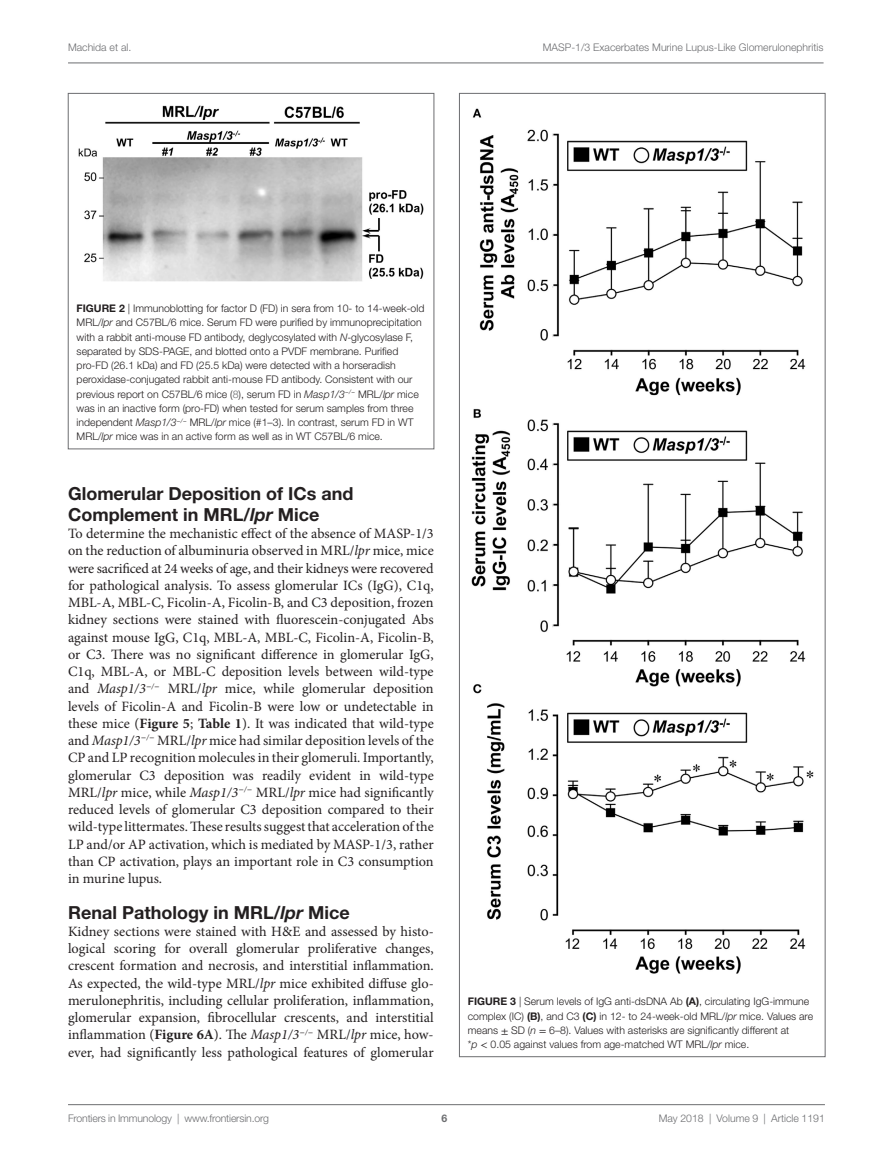
<style>
.page{position:relative;width:893px;height:1170px;background:#fff}
.page>*{position:absolute;margin:0;border:0;box-sizing:border-box;transform-origin:0 0}
.t1{font:700 18px/21px "Helvetica Neue LT Std";color:#231f20}
.t2{font:14.25px/17.2px "Minion Pro";color:#231f20;text-align:justify}
.t3{font:300 10.5px/14.2px "Helvetica Neue LT Std";color:#231f20}
.t4{font:300 10.5px "Helvetica Neue LT Std";color:#6c6d70}
.t5{font:700 10.5px "Helvetica Neue LT Std";color:#6c6d70}
.s1{font-weight:700}
.s2{font-style:italic}
.s3{color:#6c6d70}
.s4{font-family:"STIX General";font-weight:400}
</style>
<div class="page">
<img style="left:471px;top:108px;width:343px;height:866px">
<img style="left:78px;top:105px;width:346px;height:177px">
<div style="left:68px;top:93px;width:366px;height:356px;border:1px solid #6c6d70"></div>
<hr style="left:68px;top:63px;width:756px;height:1px;background:#6c6d70">
<hr style="left:68px;top:1104px;width:757px;height:1px;background:#6c6d70">
<p class="t4" style="left:68px;top:41px;width:65px">Machida et al.</p>
<p class="t4" style="left:543px;top:41px;width:282px">MASP-1/3 Exacerbates Murine Lupus-Like Glomerulonephritis</p>
<p class="t3" style="left:77px;top:301px;width:349px"><span class="s1">Figure 2</span> | Immunoblotting for factor D (FD) in sera from 10- to 14-week-old MRL/<span class="s2">lpr</span> and C57BL/6 mice. Serum FD were purified by immunoprecipitation with a rabbit anti-mouse FD antibody, deglycosylated with <span class="s2">N</span>-glycosylase F, separated by SDS-PAGE, and blotted onto a PVDF membrane. Purified pro-FD (26.1 kDa) and FD (25.5 kDa) were detected with a horseradish peroxidase-conjugated rabbit anti-mouse FD antibody. Consistent with our previous report on C57BL/6 mice (<span class="s3">8</span>), serum FD in <span class="s2">Masp1/3</span><sup>−</sup><sup>/</sup><sup>−</sup> MRL/<span class="s2">lpr</span> mice was in an inactive form (pro-FD) when tested for serum samples from three independent <span class="s2">Masp1/3</span><sup>−</sup><sup>/</sup><sup>−</sup> MRL/<span class="s2">lpr</span> mice (#1–3). In contrast, serum FD in WT MRL/<span class="s2">lpr</span> mice was in an active form as well as in WT C57BL/6 mice.</p>
<p class="t1" style="left:68px;top:482px;width:287px">Glomerular Deposition of ICs and<br>Complement in MRL/<span class="s2">lpr</span> Mice</p>
<p class="t2" style="left:68px;top:525px;width:367px">To determine the mechanistic effect of the absence of MASP-1/3 on the reduction of albuminuria observed in MRL/<span class="s2">lpr</span> mice, mice were sacrificed at 24 weeks of age, and their kidneys were recovered for pathological analysis. To assess glomerular ICs (IgG), C1q, MBL-A, MBL-C, Ficolin-A, Ficolin-B, and C3 deposition, frozen kidney sections were stained with fluorescein-conjugated Abs against mouse IgG, C1q, MBL-A, MBL-C, Ficolin-A, Ficolin-B, or C3. There was no significant difference in glomerular IgG, C1q, MBL-A, or MBL-C deposition levels between wild-type and <span class="s2">Masp1/3</span><sup>−</sup><sup>/</sup><sup>−</sup> MRL/<span class="s2">lpr</span> mice, while glomerular deposition levels of Ficolin-A and Ficolin-B were low or undetectable in these mice (<span class="s1">Figure 5</span>; <span class="s1">Table 1</span>). It was indicated that wild-type and <span class="s2">Masp1/3</span><sup>−</sup><sup>/</sup><sup>−</sup> MRL/<span class="s2">lpr</span> mice had similar deposition levels of the CP and LP recognition molecules in their glomeruli. Importantly, glomerular C3 deposition was readily evident in wild-type MRL/<span class="s2">lpr</span> mice, while <span class="s2">Masp1/3</span><sup>−</sup><sup>/</sup><sup>−</sup> MRL/<span class="s2">lpr</span> mice had significantly reduced levels of glomerular C3 deposition compared to their wild-type littermates. These results suggest that acceleration of the LP and/or AP activation, which is mediated by MASP-1/3, rather than CP activation, plays an important role in C3 consumption in murine lupus.</p>
<p class="t1" style="left:68px;top:901px;width:283px">Renal Pathology in MRL/<span class="s2">lpr</span> Mice</p>
<p class="t2" style="left:68px;top:922px;width:367px">Kidney sections were stained with H&amp;E and assessed by histo&shy;logical scoring for overall glomerular proliferative changes, crescent formation and necrosis, and interstitial inflammation.<br>As expected, the wild-type MRL/<span class="s2">lpr</span> mice exhibited diffuse glo&shy;merulonephritis, including cellular proliferation, inflammation, glomerular expansion, fibrocellular crescents, and interstitial inflammation (<span class="s1">Figure 6A</span>). The <span class="s2">Masp1/3</span><sup>−</sup><sup>/</sup><sup>−</sup> MRL/<span class="s2">lpr</span> mice, how&shy;ever, had significantly less pathological features of glomerular</p>
<p class="t3" style="left:468px;top:994px;width:347px"><span class="s1">Figure 3</span> | Serum levels of IgG anti-dsDNA Ab <span class="s1">(A)</span>, circulating IgG-immune complex (IC) <span class="s1">(B)</span>, and C3 <span class="s1">(C)</span> in 12- to 24-week-old MRL/<span class="s2">lpr</span> mice. Values are means <span class="s4">±</span> SD (<span class="s2">n</span> <span class="s4">=</span> 6–8). Values with asterisks are significantly different at<br>*<span class="s2">p</span> <span class="s4">&lt;</span> 0.05 against values from age-matched WT MRL/<span class="s2">lpr</span> mice.</p>
<p class="t4" style="left:68px;top:1111px;width:203px">Frontiers in Immunology | www.frontiersin.org</p>
<p class="t4" style="left:659px;top:1111px;width:168px">May 2018 | Volume 9 | Article 1191</p>
<p class="t5" style="left:441px;top:1111px;width:7px">6</p>
</div>
